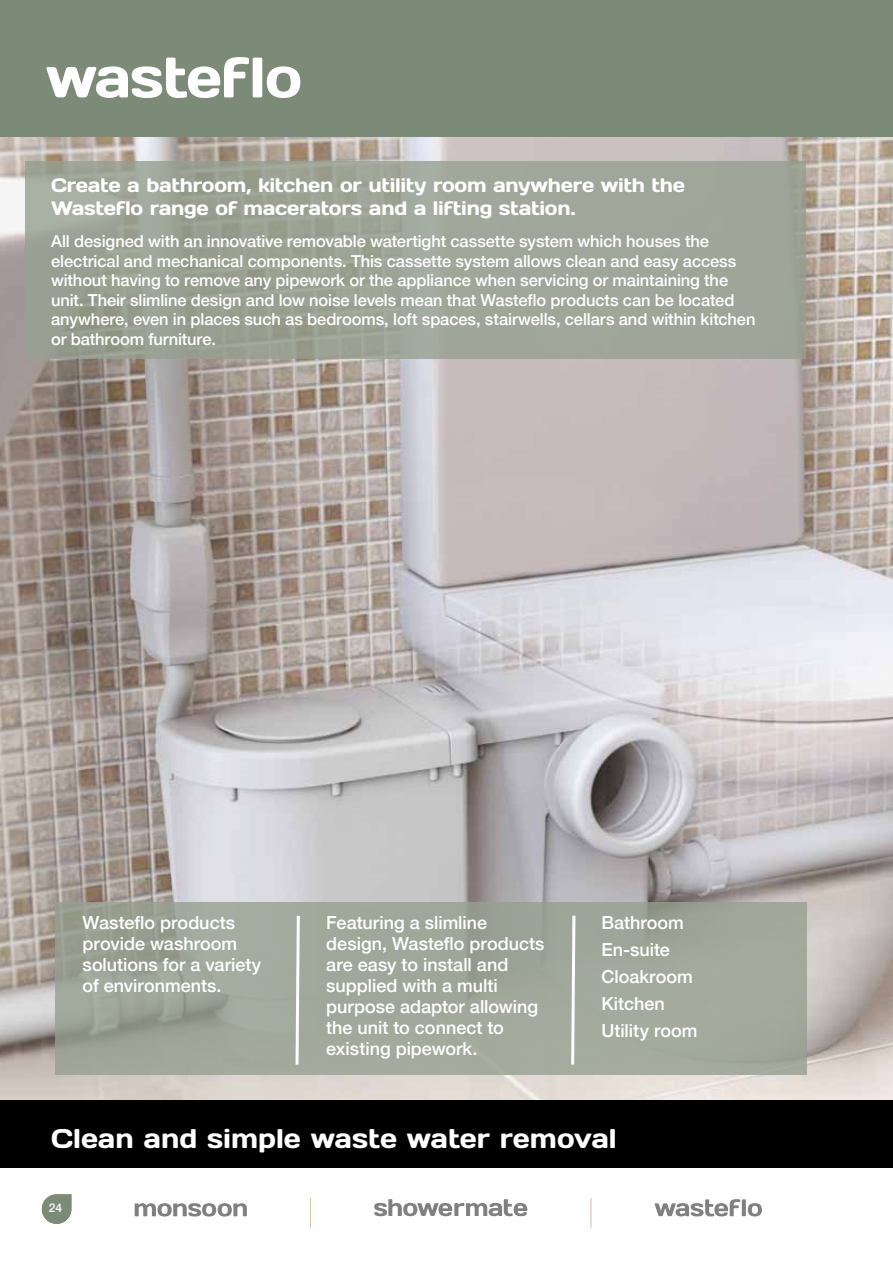
<style>
.page{position:relative;width:893px;height:1263px;background:#fff}
.page>*{position:absolute;margin:0;border:0;box-sizing:border-box;transform-origin:0 0}
.t1{font:27px "Days";color:#fff}
.t2{font:19.5px/22.5px "Days";letter-spacing:-.015em;color:#fff}
.t3{font:500 18px/21px "Helvetica Neue LT";color:#fff}
.t4{font:500 16.5px/19.5px "Helvetica Neue LT";letter-spacing:-.005em;color:#fff}
.t5{font:500 12px "Helvetica Neue LT";color:#fff}
</style>
<div class="page">
<hr style="left:310px;top:1198px;width:1px;height:30px;background:#9f883b">
<hr style="left:591px;top:1198px;width:1px;height:30px;background:#9f883b">
<svg style="left:135px;top:1203px;width:112px;height:13px"></svg>
<svg style="left:374px;top:1199px;width:153px;height:17px"></svg>
<svg style="left:655px;top:1199px;width:107px;height:17px"></svg>
<svg style="left:42px;top:1194px;width:29px;height:30px"></svg>
<img style="left:0;top:136px;width:893px;height:964px">
<div style="left:0;top:1100px;width:893px;height:68px;background:#000"></div>
<div style="left:0;top:0;width:893px;height:136px;background:#7c8b78"></div>
<div style="left:25px;top:161px;width:781px;height:198px;background:#9fa599"></div>
<svg style="left:55px;top:902px;width:751px;height:173px;background:#9fa699"></svg>
<svg style="left:570px;top:913px;width:7px;height:154px"></svg>
<svg style="left:294px;top:913px;width:7px;height:155px"></svg>
<svg style="left:46px;top:57px;width:254px;height:41px"></svg>
<p class="t2" style="left:51px;top:173px;width:636px">Create a bathroom, kitchen or utility room anywhere with the<br>Wasteflo range of macerators and a lifting station.</p>
<p class="t4" style="left:51px;top:231px;width:706px">All designed with an innovative removable watertight cassette system which houses the electrical and mechanical components. This cassette system allows clean and easy access without having to remove any pipework or the appliance when servicing or maintaining the unit. Their slimline design and low noise levels mean that Wasteflo products can be located anywhere, even in places such as bedrooms, loft spaces, stairwells, cellars and within kitchen or bathroom furniture.</p>
<p class="t3" style="left:83px;top:912px;width:180px">Wasteflo products provide washroom solutions for a variety of environments.</p>
<p class="t3" style="left:601px;top:909px;width:98px;line-height:27px">Bathroom<br>En-suite<br>Cloakroom<br>Kitchen<br>Utility room</p>
<p class="t3" style="left:326px;top:912px;width:220px">Featuring a slimline design, Wasteflo products are easy to install and supplied with a multi purpose adaptor allowing the unit to connect to existing pipework.</p>
<h1 class="t1" style="left:51px;top:1121px;width:567px">Clean and simple waste water removal</h1>
<p class="t5" style="left:49px;top:1200px;width:15px">24</p>
</div>
